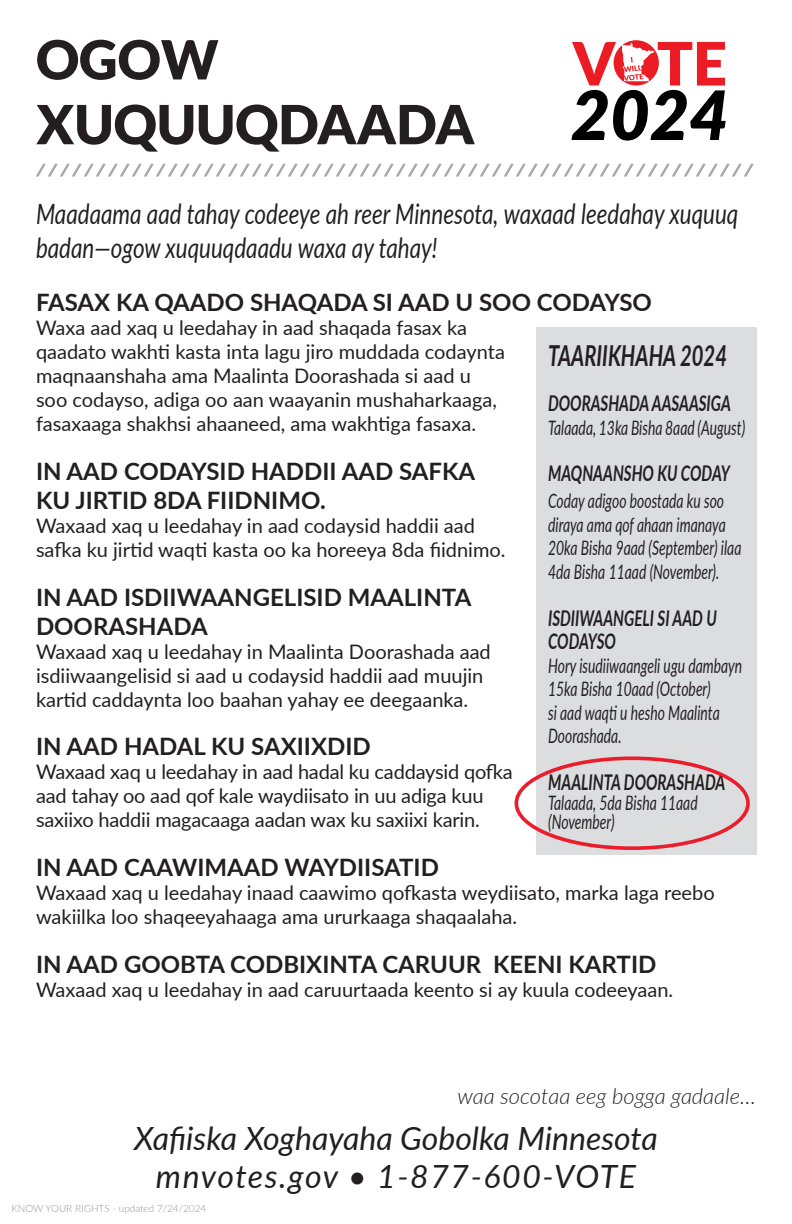
<style>
.page{position:relative;width:792px;height:1224px;background:#fff}
.page>*{position:absolute;margin:0;border:0;box-sizing:border-box;transform-origin:0 0}
.t1{font:italic 900 68.2px "Lato";color:#000}
.t2{font:900 54px/64.8px "Lato";color:#231f20}
.t3{font:italic 32px/38.4px "Lato";color:#231f20;text-align:center}
.t4{font:italic 700 29px "Lato";color:#231f20;scale:.7 1}
.Introduction{font:italic 28px/33.6px "Lato";color:#231f20;scale:.8 1}
.Heading{font:700 24px/28.8px "Lato";color:#231f20}
.t5{font:italic 300 22px "Lato";color:#231f20}
.t6{font:italic 700 21.6px/23.4px "Lato";color:#231f20;scale:.7 1}
.Body{font:20px/24px "Lato";color:#231f20}
.t7{font:italic 19.8px/23.6px "Lato";color:#231f20;scale:.7 1}
.t8{font:300 10px "Lato";color:#939598}
</style>
<div class="page">
<div style="left:536px;top:327px;width:221px;height:527px;background:#dcdddf"></div>
<div style="left:515px;top:756px;width:235px;height:94px;border:4px solid #eb1c2b;border-radius:50%"></div>
<svg style="left:572px;top:42px;width:44px;height:44px"></svg>
<div style="left:614px;top:40px;width:45px;height:46px;background:#ec1c24;border-radius:50%"></div>
<svg style="left:622px;top:42px;width:103px;height:44px"></svg>
<svg style="left:40px;top:164px;width:712px;height:12px"></svg>
<p class="t2" style="left:36px;top:26px;width:440px">OGOW<br>XUQUUQDAADA</p>
<h1 class="t1" style="left:571px;top:64px;width:160px">2024</h1>
<p class="Introduction" style="left:36px;top:196px;width:880px">Maadaama aad tahay codeeye ah reer Minnesota, waxaad leedahay xuquuq badan—ogow xuquuqdaadu waxa ay tahay!</p>
<p class="Heading" style="left:36px;top:287px;width:617px">FASAX KA QAADO SHAQADA SI AAD U SOO CODAYSO</p>
<p class="Body" style="left:36px;top:315px;width:470px">Waxa aad xaq u leedahay in aad shaqada fasax ka qaadato wakhti kasta inta lagu jiro muddada codaynta maqnaanshaha ama Maalinta Doorashada si aad u soo codayso, adiga oo aan waayanin mushaharkaaga, fasaxaaga shakhsi ahaaneed, ama wakhtiga fasaxa.</p>
<p class="Heading" style="left:36px;top:456px;width:441px">IN AAD CODAYSID HADDII AAD SAFKA<br>KU JIRTID 8DA FIIDNIMO.</p>
<p class="Body" style="left:36px;top:513px;width:471px">Waxaad xaq u leedahay in aad codaysid haddii aad safka ku jirtid waqti kasta oo ka horeeya 8da fiidnimo.</p>
<p class="Heading" style="left:36px;top:582px;width:437px">IN AAD ISDIIWAANGELISID MAALINTA<br>DOORASHADA</p>
<p class="Body" style="left:36px;top:638px;width:456px">Waxaad xaq u leedahay in Maalinta Doorashada aad isdiiwaangelisid si aad u codaysid haddii aad muujin kartid caddaynta loo baahan yahay ee deegaanka.</p>
<p class="Heading" style="left:36px;top:731px;width:336px">IN AAD HADAL KU SAXIIXDID</p>
<p class="Body" style="left:36px;top:759px;width:478px">Waxaad xaq u leedahay in aad hadal ku caddaysid qofka aad tahay oo aad qof kale waydiisato in uu adiga kuu saxiixo haddii magacaaga aadan wax ku saxiixi karin.</p>
<p class="Heading" style="left:36px;top:852px;width:404px">IN AAD CAAWIMAAD WAYDIISATID</p>
<p class="Body" style="left:36px;top:880px;width:680px">Waxaad xaq u leedahay inaad caawimo qofkasta weydiisato, marka laga reebo wakiilka loo shaqeeyahaaga ama ururkaaga shaqaalaha.</p>
<p class="Heading" style="left:36px;top:949px;width:622px">IN AAD GOOBTA CODBIXINTA CARUUR KEENI KARTID</p>
<p class="Body" style="left:36px;top:977px;width:639px">Waxaad xaq u leedahay in aad caruurtaada keento si ay kuula codeeyaan.</p>
<h3 class="t4" style="left:548px;top:335px;width:257px">TAARIIKHAHA 2024</h3>
<p class="t6" style="left:548px;top:391px;width:263px">DOORASHADA AASAASIGA</p>
<p class="t7" style="left:548px;top:415px;width:283px">Talaada, 13ka Bisha 8aad (August)</p>
<p class="t6" style="left:548px;top:461px;width:261px">MAQNAANSHO KU CODAY</p>
<p class="t7" style="left:548px;top:489px;width:278px">Coday adigoo boostada ku soo diraya ama qof ahaan imanaya<br>20ka Bisha 9aad (September) ilaa<br>4da Bisha 11aad (November).</p>
<p class="t6" style="left:548px;top:605px;width:243px">ISDIIWAANGELI SI AAD U<br>CODAYSO</p>
<p class="t7" style="left:548px;top:653px;width:279px">Hory isudiiwaangeli ugu dambayn<br>15ka Bisha 10aad (October)<br>si aad waqti u hesho Maalinta<br>Doorashada.</p>
<p class="t6" style="left:548px;top:769px;width:255px">MAALINTA DOORASHADA</p>
<p class="t7" style="left:548px;top:792px;width:215px;line-height:19.8px">Talaada, 5da Bisha 11aad (November)</p>
<p class="t5" style="left:457px;top:1081px;width:300px">waa socotaa eeg bogga gadaale…</p>
<h3 class="t3" style="left:134px;top:1118px;width:525px">Xafiiska Xoghayaha Gobolka Minnesota mnvotes.gov • 1-877-600-VOTE</h3>
<p class="t8" style="left:11px;top:1202px;width:196px">KNOW YOUR RIGHTS - updated 7/24/2024</p>
</div>
